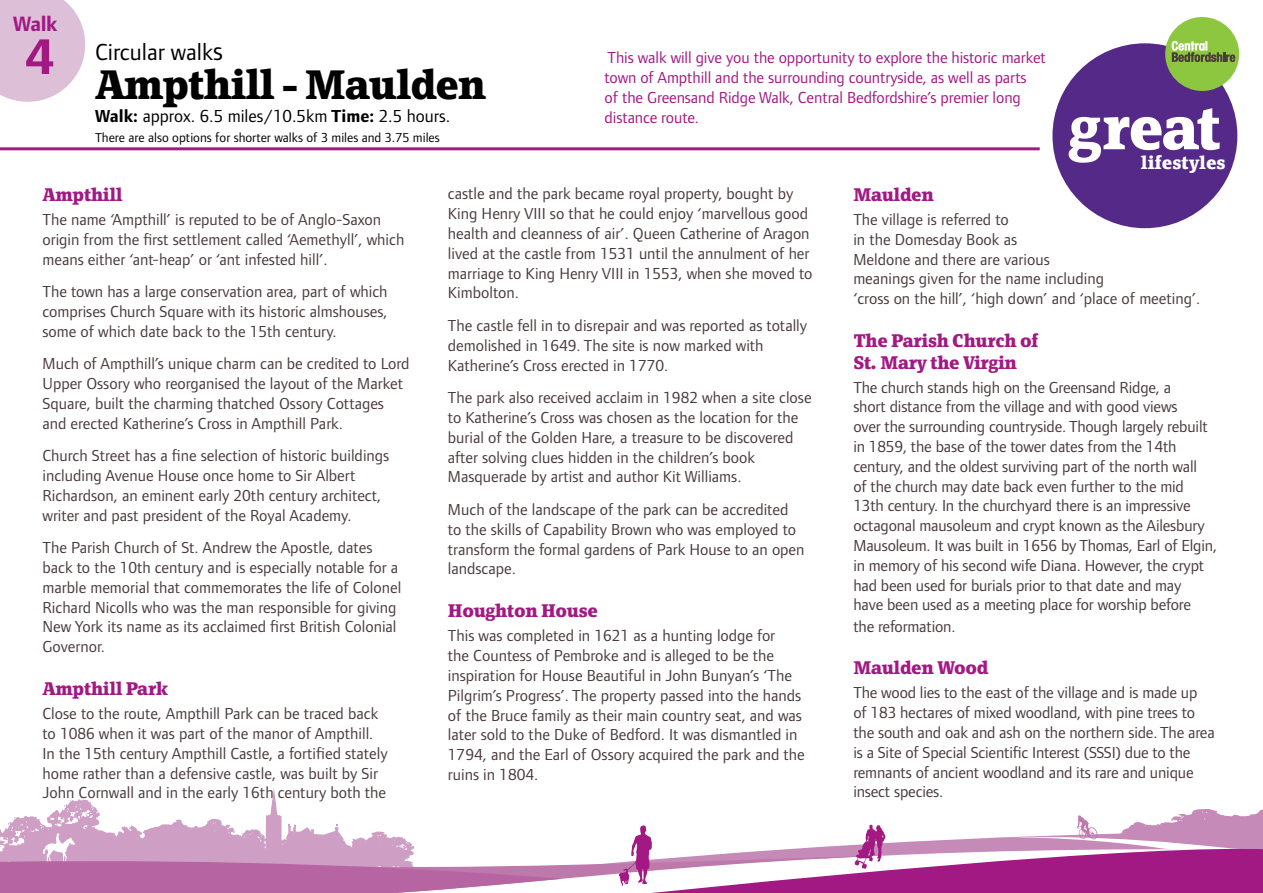
<style>
.page{position:relative;width:1263px;height:893px;background:#fff}
.page>*{position:absolute;margin:0;border:0;box-sizing:border-box;transform-origin:0 0}
.t1{font:700 40.5px "Page Serif";letter-spacing:-.02em;color:#000}
.t2{font:24px "Foundry Form Sans";color:#000}
.t3{font:700 21.6px "Foundry Form Sans";color:#a21984}
.t4{font:700 18.15px "Page Serif TF";color:#fff}
.t5{font:700 18px/21.6px "Page Serif";letter-spacing:-.02em;color:#a21984}
.t6{font:18px "Foundry Form Sans";color:#000}
.t7{font:16.5px/19.8px "Foundry Form Sans";color:#4a3a3c}
.t8{font:16.5px/19.8px "Foundry Form Sans";letter-spacing:-.005em;color:#a21984}
.t9{font:13.5px "Foundry Form Sans";color:#000}
.s1{font-weight:700;font-size:51.9px;color:#a21984}
.s2{font-size:26.55px}
.s3{font-weight:700}
</style>
<div class="page">
<svg style="left:0;top:788px;width:1263px;height:105px"></svg>
<div style="left:1052px;top:43px;width:185px;height:185px;background:#552988;border-radius:50%"></div>
<svg style="left:1069px;top:108px;width:150px;height:55px"></svg>
<div style="left:1165px;top:17px;width:74px;height:74px;background:#8dc63f;border-radius:50%"></div>
<svg style="left:1172px;top:41px;width:63px;height:21px"></svg>
<hr style="left:0;top:147px;width:1040px;height:3px;background:#a21984">
<svg style="left:0;top:0;width:85px;height:102px;background:#e1c6dc"></svg>
<h3 class="t3" style="left:13px;top:12px;width:46px">Walk</h3>
<h2 class="t2" style="left:24px;top:37px;width:201px"><span class="s1">4</span> Circular walk<span class="s2">s</span></h2>
<h1 class="t1" style="left:95px;top:60px;width:393px">Ampthill - Maulden</h1>
<p class="t6" style="left:95px;top:106px;width:357px"><span class="s3">Walk:</span> approx. 6.5 miles/10.5km <span class="s3">Time:</span> 2.5 hours.</p>
<p class="t9" style="left:95px;top:130px;width:346px">There are also options for shorter walks of 3 miles and 3.75 miles</p>
<p class="t8" style="left:604px;top:48px;width:443px">This walk will give you the opportunity to explore the historic market town of Ampthill and the surrounding countryside, as well as parts<br>of the Greensand Ridge Walk, Central Bedfordshire’s premier long distance route.</p>
<p class="t4" style="left:1141px;top:152px;width:86px">lifestyles</p>
<p class="t5" style="left:43px;top:184px;width:81px">Ampthill</p>
<p class="t7" style="left:43px;top:210px;width:363px">The name ‘Ampthill’ is reputed to be of Anglo-Saxon origin from the first settlement called ‘Aemethyll’, which means either ‘ant-heap’ or ‘ant infested hill’.</p>
<p class="t7" style="left:43px;top:282px;width:347px;text-align:justify">The town has a large conservation area, part of which comprises Church Square with its historic almshouses, some of which date back to the 15th century.</p>
<p class="t7" style="left:43px;top:354px;width:369px">Much of Ampthill’s unique charm can be credited to Lord Upper Ossory who reorganised the layout of the Market Square, built the charming thatched Ossory Cottages and erected Katherine’s Cross in Ampthill Park.</p>
<p class="t7" style="left:43px;top:446px;width:348px">Church Street has a fine selection of historic buildings including Avenue House once home to Sir Albert Richardson, an eminent early 20th century architect, writer and past president of the Royal Academy.</p>
<p class="t7" style="left:43px;top:538px;width:360px">The Parish Church of St. Andrew the Apostle, dates back to the 10th century and is especially notable for a marble memorial that commemorates the life of Colonel Richard Nicolls who was the man responsible for giving New York its name as its acclaimed first British Colonial Governor.</p>
<p class="t5" style="left:43px;top:678px;width:127px">Ampthill Park</p>
<p class="t7" style="left:43px;top:704px;width:347px">Close to the route, Ampthill Park can be traced back to 1086 when it was part of the manor of Ampthill.<br>In the 15th century Ampthill Castle, a fortified stately home rather than a defensive castle, was built by Sir John Cornwall and in the early 16th century both the</p>
<p class="t7" style="left:448px;top:184px;width:366px">castle and the park became royal property, bought by King Henry VIII so that he could enjoy ‘marvellous good health and cleanness of air’. Queen Catherine of Aragon lived at the castle from 1531 until the annulment of her marriage to King Henry VIII in 1553, when she moved to Kimbolton.</p>
<p class="t7" style="left:448px;top:316px;width:361px">The castle fell in to disrepair and was reported as totally demolished in 1649. The site is now marked with<br>Katherine’s Cross erected in 1770.</p>
<p class="t7" style="left:448px;top:388px;width:365px">The park also received acclaim in 1982 when a site close to Katherine’s Cross was chosen as the location for the burial of the Golden Hare, a treasure to be discovered after solving clues hidden in the children’s book Masquerade by artist and author Kit Williams.</p>
<p class="t7" style="left:448px;top:500px;width:358px">Much of the landscape of the park can be accredited to the skills of Capability Brown who was employed to transform the formal gardens of Park House to an open landscape.</p>
<p class="t5" style="left:448px;top:600px;width:152px">Houghton House</p>
<p class="t7" style="left:448px;top:626px;width:358px">This was completed in 1621 as a hunting lodge for<br>the Countess of Pembroke and is alleged to be the inspiration for House Beautiful in John Bunyan’s ‘The Pilgrim’s Progress’. The property passed into the hands of the Bruce family as their main country seat, and was later sold to the Duke of Bedford. It was dismantled in 1794, and the Earl of Ossory acquired the park and the ruins in 1804.</p>
<p class="t5" style="left:853px;top:184px;width:82px">Maulden</p>
<p class="t7" style="left:853px;top:210px;width:348px">The village is referred to<br>in the Domesday Book as<br>Meldone and there are various<br>meanings given for the name including<br>‘cross on the hill’, ‘high down’ and ‘place of meeting’.</p>
<p class="t5" style="left:853px;top:330px;width:187px">The Parish Church of<br>St. Mary the Virgin</p>
<p class="t7" style="left:853px;top:377px;width:365px">The church stands high on the Greensand Ridge, a<br>short distance from the village and with good views<br>over the surrounding countryside. Though largely rebuilt in 1859, the base of the tower dates from the 14th century, and the oldest surviving part of the north wall<br>of the church may date back even further to the mid 13th century. In the churchyard there is an impressive octagonal mausoleum and crypt known as the Ailesbury Mausoleum. It was built in 1656 by Thomas, Earl of Elgin, in memory of his second wife Diana. However, the crypt had been used for burials prior to that date and may<br>have been used as a meeting place for worship before<br>the reformation.</p>
<p class="t5" style="left:853px;top:657px;width:136px">Maulden Wood</p>
<p class="t7" style="left:853px;top:683px;width:363px">The wood lies to the east of the village and is made up of 183 hectares of mixed woodland, with pine trees to the south and oak and ash on the northern side. The area is a Site of Special Scientific Interest (SSSI) due to the remnants of ancient woodland and its rare and unique insect species.</p>
</div>
